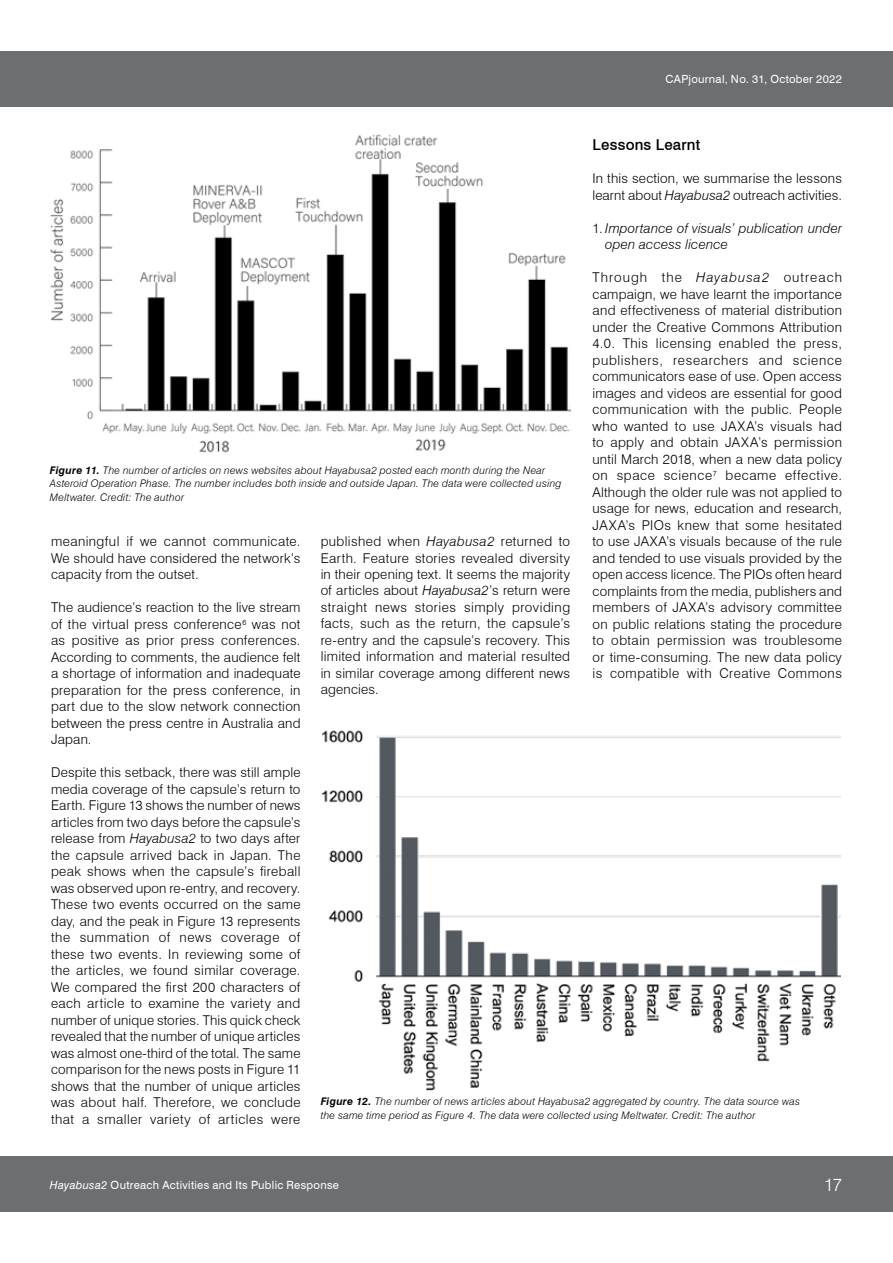
<style>
.page{position:relative;width:893px;height:1263px;background:#fff}
.page>*{position:absolute;margin:0;border:0;box-sizing:border-box;transform-origin:0 0}
.t1{font:300 18px "Swiss 721 BT";color:#fff}
.t2{font:500 15px "Swiss 721 BT";letter-spacing:.015em;color:#000}
.t3{font:300 13.5px/16.5px "Swiss 721 BT";letter-spacing:.015em;color:#000;text-align:justify}
.t4{font:italic 300 13.5px/16.5px "Swiss 721 BT";letter-spacing:.01em;color:#000}
.t5{font:11.25px "Swiss 721 BT";letter-spacing:.025em;color:#fff}
.t6{font:italic 300 10.5px/13.5px "Swiss 721 BT";letter-spacing:.02em;color:#000}
.s1{font-style:italic}
.s2{font-style:normal}
.s3{font-weight:700}
</style>
<div class="page">
<div style="left:0;top:51px;width:893px;height:55px;background:#6d6e71"></div>
<div style="left:0;top:1157px;width:893px;height:55px;background:#6d6e71"></div>
<img style="left:50px;top:134px;width:520px;height:319px">
<img style="left:321px;top:730px;width:519px;height:360px">
<p class="t5" style="left:666px;top:72px;width:178px">CAPjournal, No. 31, October 2022</p>
<p class="t2" style="left:592px;top:136px;width:109px">Lessons Learnt</p>
<p class="t3" style="left:592px;top:170px;width:251px">In this section, we summarise the lessons learnt about <span class="s1">Hayabusa2</span> outreach activities.</p>
<p class="t4" style="left:605px;top:219px;width:238px;text-indent:-13px"><span class="s2">1.</span> Importance of visuals’ publication under open access licence</p>
<p class="t3" style="left:592px;top:269px;width:251px">Through the <span class="s1">Hayabusa2</span> outreach campaign, we have learnt the importance and effectiveness of material distribution under the Creative Commons Attribution 4.0. This licensing enabled the press, publishers, researchers and science communicators ease of use. Open access images and videos are essential for good communication with the public. People who wanted to use JAXA’s visuals had to apply and obtain JAXA’s permission until March 2018, when a new data policy on space science<sup>7</sup> became effective.<br>Although the older rule was not applied to usage for news, education and research, JAXA’s PIOs knew that some hesitated to use JAXA’s visuals because of the rule and tended to use visuals provided by the open access licence. The PIOs often heard complaints from the media, publishers and members of JAXA’s advisory committee on public relations stating the procedure to obtain permission was troublesome or time-consuming. The new data policy is compatible with Creative Commons</p>
<p class="t6" style="left:50px;top:463px;width:513px"><span class="s3">Figure 11.</span> The number of articles on news websites about Hayabusa2 posted each month during the Near<br>Asteroid Operation Phase. The number includes both inside and outside Japan. The data were collected using<br>Meltwater. Credit: The author</p>
<p class="t3" style="left:51px;top:533px;width:251px">meaningful if we cannot communicate.<br>We should have considered the network’s capacity from the outset.</p>
<p class="t3" style="left:51px;top:599px;width:251px">The audience’s reaction to the live stream of the virtual press conference<sup>6</sup> was not as positive as prior press conferences.<br>According to comments, the audience felt a shortage of information and inadequate preparation for the press conference, in part due to the slow network connection between the press centre in Australia and Japan.</p>
<p class="t3" style="left:51px;top:764px;width:251px">Despite this setback, there was still ample media coverage of the capsule’s return to Earth. Figure 13 shows the number of news articles from two days before the capsule’s release from <span class="s1">Hayabusa2</span> to two days after the capsule arrived back in Japan. The peak shows when the capsule’s fireball was observed upon re-entry, and recovery.<br>These two events occurred on the same day, and the peak in Figure 13 represents the summation of news coverage of these two events. In reviewing some of the articles, we found similar coverage.<br>We compared the first 200 characters of each article to examine the variety and number of unique stories. This quick check revealed that the number of unique articles was almost one-third of the total. The same comparison for the news posts in Figure 11 shows that the number of unique articles was about half. Therefore, we conclude that a smaller variety of articles were</p>
<p class="t3" style="left:321px;top:533px;width:251px">published when <span class="s1">Hayabusa2</span> returned to Earth. Feature stories revealed diversity in their opening text. It seems the majority of articles about <span class="s1">Hayabusa2</span>’s return were straight news stories simply providing facts, such as the return, the capsule’s re-entry and the capsule’s recovery. This limited information and material resulted in similar coverage among different news agencies.</p>
<p class="t6" style="left:321px;top:1095px;width:481px"><span class="s3">Figure 12.</span> The number of news articles about Hayabusa2 aggregated by country. The data source was the same time period as Figure 4. The data were collected using Meltwater. Credit: The author</p>
<p class="t5" style="left:50px;top:1178px;width:291px"><span class="s1">Hayabusa2</span> Outreach Activities and Its Public Response</p>
<h1 class="t1" style="left:824px;top:1174px;width:19px">17</h1>
</div>
